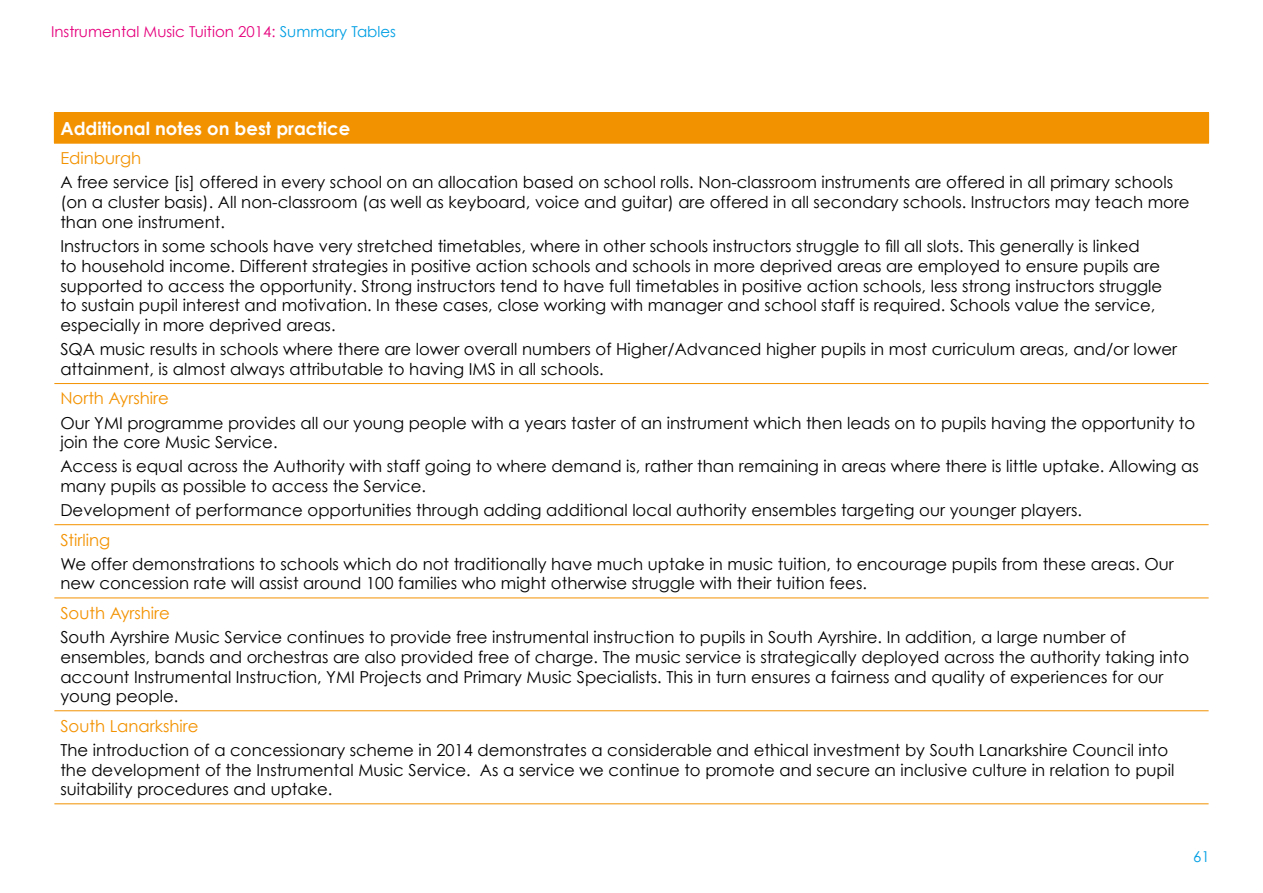
<style>
.page{position:relative;width:1263px;height:893px;background:#fff}
.page>*{position:absolute;margin:0;border:0;box-sizing:border-box;transform-origin:0 0}
.t1{font:700 18px "Century Gothic";color:#fff}
.t2{font:16.5px/19.8px "Century Gothic";color:#000}
.t3{font:16.5px "Century Gothic";color:#f39200}
.t4{font:15px "Century Gothic";color:#e6007d}
.t5{font:15px "Century Gothic";color:#009fe3}
.s1{color:#009fe3}
</style>
<div class="page">
<div style="left:54px;top:113px;width:1154px;height:30px;background:#f39200"></div>
<hr style="left:1208px;top:113px;width:1px;height:30px;background:#f39200">
<hr style="left:54px;top:143px;width:1155px;height:1px;background:#f39200">
<hr style="left:54px;top:383px;width:1154px;height:1px;background:#f39200">
<hr style="left:54px;top:524px;width:1154px;height:1px;background:#f39200">
<hr style="left:54px;top:598px;width:1154px;height:1px;background:#f39200">
<hr style="left:54px;top:710px;width:1154px;height:1px;background:#f39200">
<hr style="left:54px;top:804px;width:1154px;height:1px;background:#f39200">
<p class="t4" style="left:51px;top:22px;width:347px">Instrumental Music Tuition 2014: <span class="s1">Summary Tables</span></p>
<p class="t1" style="left:60px;top:117px;width:291px">Additional notes on best practice</p>
<p class="t3" style="left:60px;top:148px;width:82px">Edinburgh</p>
<p class="t2" style="left:60px;top:172px;width:1131px">A free service [is] offered in every school on an allocation based on school rolls. Non-classroom instruments are offered in all primary schools (on a cluster basis). All non-classroom (as well as keyboard, voice and guitar) are offered in all secondary schools. Instructors may teach more than one instrument.</p>
<p class="t2" style="left:60px;top:236px;width:1103px">Instructors in some schools have very stretched timetables, where in other schools instructors struggle to fill all slots. This generally is linked<br>to household income. Different strategies in positive action schools and schools in more deprived areas are employed to ensure pupils are supported to access the opportunity. Strong instructors tend to have full timetables in positive action schools, less strong instructors struggle to sustain pupil interest and motivation. In these cases, close working with manager and school staff is required. Schools value the service, especially in more deprived areas.</p>
<p class="t2" style="left:60px;top:339px;width:1118px">SQA music results in schools where there are lower overall numbers of Higher/Advanced higher pupils in most curriculum areas, and/or lower attainment, is almost always attributable to having IMS in all schools.</p>
<p class="t3" style="left:60px;top:388px;width:110px">North Ayrshire</p>
<p class="t2" style="left:60px;top:412px;width:1136px">Our YMI programme provides all our young people with a years taster of an instrument which then leads on to pupils having the opportunity to join the core Music Service.</p>
<p class="t2" style="left:60px;top:456px;width:1140px">Access is equal across the Authority with staff going to where demand is, rather than remaining in areas where there is little uptake. Allowing as many pupils as possible to access the Service.</p>
<p class="t2" style="left:60px;top:500px;width:1023px">Development of performance opportunities through adding additional local authority ensembles targeting our younger players.</p>
<p class="t3" style="left:60px;top:530px;width:51px">Stirling</p>
<p class="t2" style="left:60px;top:554px;width:1115px">We offer demonstrations to schools which do not traditionally have much uptake in music tuition, to encourage pupils from these areas. Our new concession rate will assist around 100 families who might otherwise struggle with their tuition fees.</p>
<p class="t3" style="left:60px;top:603px;width:111px">South Ayrshire</p>
<p class="t2" style="left:60px;top:627px;width:1130px">South Ayrshire Music Service continues to provide free instrumental instruction to pupils in South Ayrshire. In addition, a large number of ensembles, bands and orchestras are also provided free of charge. The music service is strategically deployed across the authority taking into account Instrumental Instruction, YMI Projects and Primary Music Specialists. This in turn ensures a fairness and quality of experiences for our young people.</p>
<p class="t3" style="left:60px;top:716px;width:140px">South Lanarkshire</p>
<p class="t2" style="left:60px;top:740px;width:1115px">The introduction of a concessionary scheme in 2014 demonstrates a considerable and ethical investment by South Lanarkshire Council into the development of the Instrumental Music Service. As a service we continue to promote and secure an inclusive culture in relation to pupil suitability procedures and uptake.</p>
<p class="t5" style="left:1193px;top:847px;width:18px">61</p>
</div>
